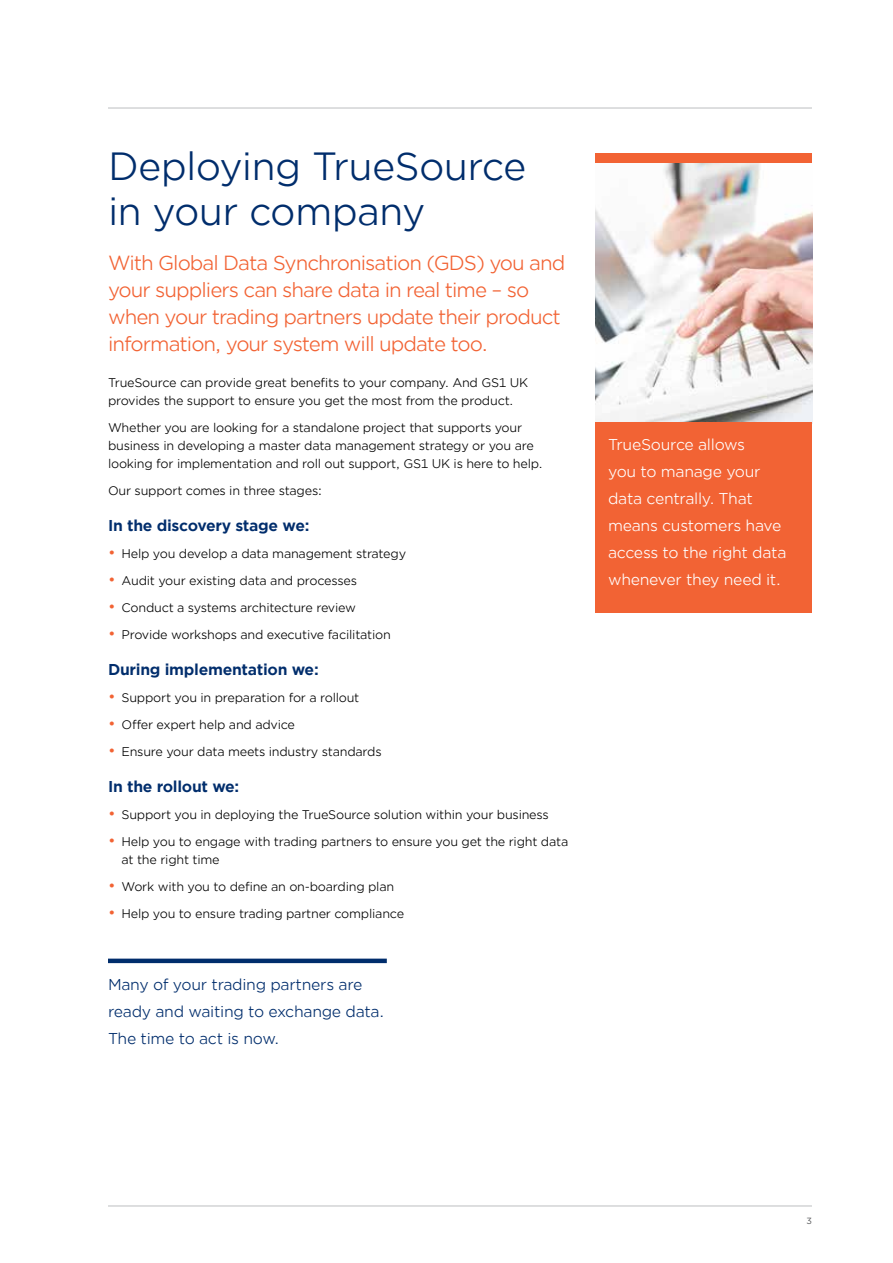
<style>
.page{position:relative;width:893px;height:1263px;background:#fff}
.page>*{position:absolute;margin:0;border:0;box-sizing:border-box;transform-origin:0 0}
.t1{font:37.5px/45px "Gotham Office";letter-spacing:-.02em;color:#002d6c}
.t2{font:19.5px/27px "Gotham Office";letter-spacing:-.05em;color:#f26334}
.t3{font:15px/27px "Gotham Office";letter-spacing:-.02em;color:#fff}
.t4{font:15px/27px "Gotham Office";letter-spacing:-.02em;color:#002d6c}
.t5{font:700 15px "Gotham Office";letter-spacing:-.02em;color:#002d6c}
.t6{font:12px/18px "Gotham Office";letter-spacing:-.02em;color:#000}
.t7{font:9px "Gotham";color:#58595b}
.s1{font-size:15px;color:#f26334}
</style>
<div class="page">
<img style="left:595px;top:163px;width:217px;height:259px">
<div style="left:595px;top:422px;width:217px;height:191px;background:#f26334"></div>
<div style="left:595px;top:154px;width:217px;height:9px;background:#f26334"></div>
<hr style="left:108px;top:959px;width:279px;height:4px;background:#002d6c">
<hr style="left:108px;top:108px;width:704px;height:1px;background:#bcbec0">
<hr style="left:108px;top:1205px;width:704px;height:1px;background:#bcbec0">
<h1 class="t1" style="left:108px;top:143px;width:420px">Deploying TrueSource in your company</h1>
<h2 class="t2" style="left:108px;top:249px;width:459px">With Global Data Synchronisation (GDS) you and your suppliers can share data in real time – so when your trading partners update their product information, your system will update too.</h2>
<p class="t6" style="left:108px;top:373px;width:422px">TrueSource can provide great benefits to your company. And GS1 UK provides the support to ensure you get the most from the product.</p>
<p class="t6" style="left:108px;top:418px;width:436px">Whether you are looking for a standalone project that supports your business in developing a master data management strategy or you are looking for implementation and roll out support, GS1 UK is here to help.</p>
<p class="t6" style="left:108px;top:481px;width:215px">Our support comes in three stages:</p>
<p class="t5" style="left:108px;top:515px;width:203px">In the discovery stage we:</p>
<p class="t6" style="left:108px;top:544px;width:300px"><span class="s1">•</span> Help you develop a data management strategy</p>
<p class="t6" style="left:108px;top:571px;width:251px"><span class="s1">•</span> Audit your existing data and processes</p>
<p class="t6" style="left:108px;top:598px;width:249px"><span class="s1">•</span> Conduct a systems architecture review</p>
<p class="t6" style="left:108px;top:625px;width:284px"><span class="s1">•</span> Provide workshops and executive facilitation</p>
<p class="t5" style="left:108px;top:659px;width:212px">During implementation we:</p>
<p class="t6" style="left:108px;top:688px;width:253px"><span class="s1">•</span> Support you in preparation for a rollout</p>
<p class="t6" style="left:108px;top:715px;width:189px"><span class="s1">•</span> Offer expert help and advice</p>
<p class="t6" style="left:108px;top:742px;width:275px"><span class="s1">•</span> Ensure your data meets industry standards</p>
<p class="t5" style="left:108px;top:776px;width:133px">In the rollout we:</p>
<p class="t6" style="left:108px;top:805px;width:442px"><span class="s1">•</span> Support you in deploying the TrueSource solution within your business</p>
<p class="t6" style="left:122px;top:832px;width:448px;text-indent:-14px"><span class="s1">•</span> Help you to engage with trading partners to ensure you get the right data at the right time</p>
<p class="t6" style="left:108px;top:877px;width:288px"><span class="s1">•</span> Work with you to define an on-boarding plan</p>
<p class="t6" style="left:108px;top:904px;width:298px"><span class="s1">•</span> Help you to ensure trading partner compliance</p>
<p class="t4" style="left:108px;top:971px;width:278px">Many of your trading partners are ready and waiting to exchange data.<br>The time to act is now.</p>
<p class="t3" style="left:608px;top:431px;width:180px">TrueSource allows<br>you to manage your data centrally. That means customers have access to the right data whenever they need it.</p>
<p class="t7" style="left:806px;top:1215px;width:7px">3</p>
</div>
